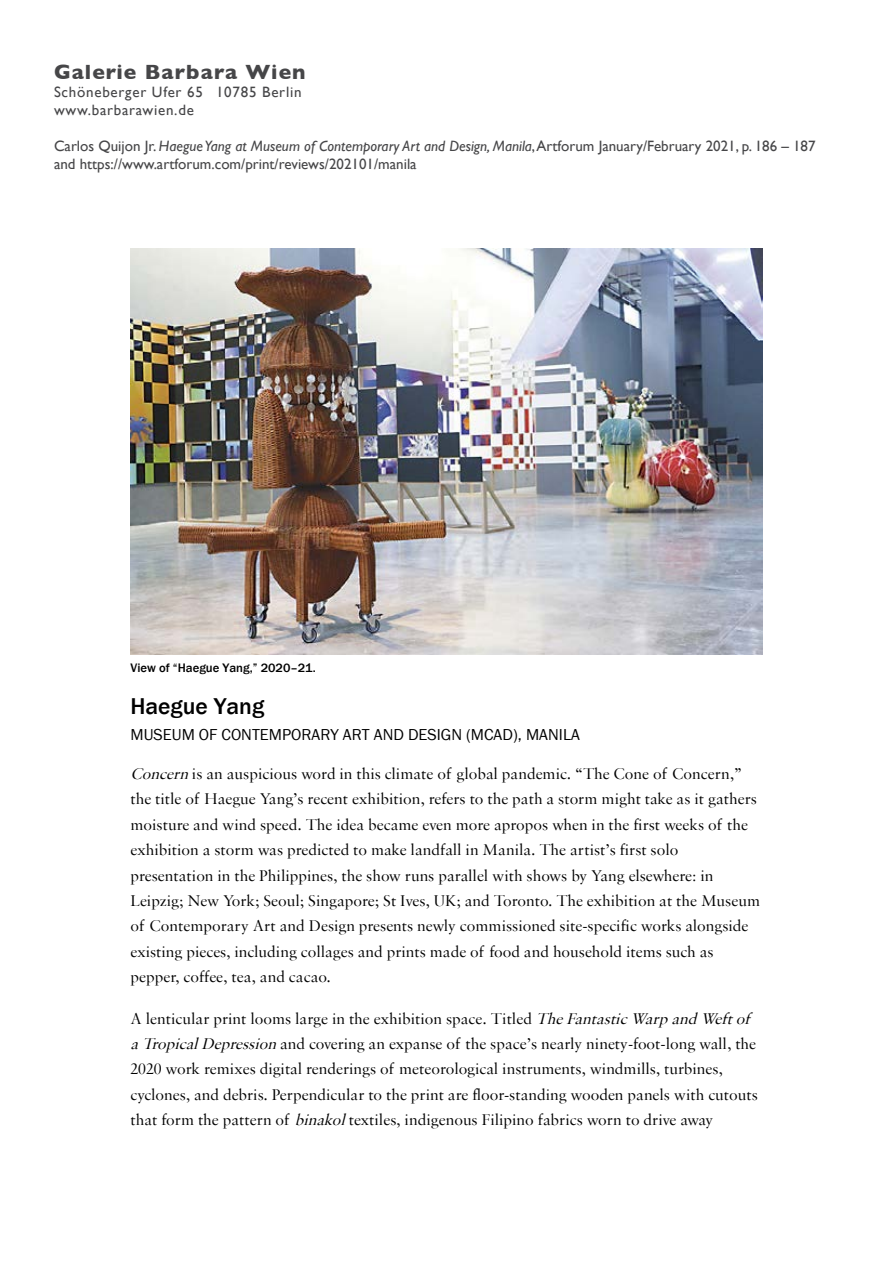
<style>
.page{position:relative;width:893px;height:1263px;background:#fff}
.page>*{position:absolute;margin:0;border:0;box-sizing:border-box;transform-origin:0 0}
.t1{font:500 23.55px "Franklin Gothic URW";color:#000}
.t2{font:700 21px "Gill Sans";letter-spacing:.05em;color:#464648}
.t3{font:16.35px/25.3px "Sabon MTW02";color:#000}
.t4{font:16.35px "Franklin Gothic URW Boo";color:#000}
.t5{font:15px/18px "Gill Sans";color:#464648}
.t6{font:15px/18px "Gill Sans";letter-spacing:.05em;color:#464648}
.t7{font:500 12.6px "Franklin Gothic URW";color:#000}
.s1{font-style:italic}
</style>
<div class="page">
<img style="left:131px;top:249px;width:631px;height:405px">
<p class="t2" style="left:54px;top:55px;width:253px">Galerie Barbara Wien</p>
<p class="t6" style="left:54px;top:82px;width:249px">Schöneberger Ufer 65 10785 Berlin www.barbarawien.de</p>
<p class="t5" style="left:54px;top:136px;width:763px">Carlos Quijon Jr. <span class="s1">Haegue Yang at Museum of Contemporary Art and Design, Manila</span>, Artforum January/February 2021, p. 186 – 187 and https://www.artforum.com/print/reviews/202101/manila</p>
<p class="t7" style="left:131px;top:660px;width:187px">View of “Haegue Yang,” 2020–21.</p>
<h1 class="t1" style="left:131px;top:691px;width:135px">Haegue Yang</h1>
<p class="t4" style="left:131px;top:724px;width:451px">MUSEUM OF CONTEMPORARY ART AND DESIGN (MCAD), MANILA</p>
<p class="t3" style="left:131px;top:760px;width:631px"><span class="s1">Concern</span>is an auspicious word in this climate of global pandemic. “The Cone of Concern,” the title of Haegue Yang’s recent exhibition, refers to the path a storm might take as it gathers moisture and wind speed. The idea became even more apropos when in the first weeks of the exhibition a storm was predicted to make landfall in Manila. The artist’s first solo presentation in the Philippines, the show runs parallel with shows by Yang elsewhere: in Leipzig; New York; Seoul; Singapore; St Ives, UK; and Toronto. The exhibition at the Museum of Contemporary Art and Design presents newly commissioned site-specific works alongside existing pieces, including collages and prints made of food and household items such as pepper, coffee, tea, and cacao.</p>
<p class="t3" style="left:131px;top:1005px;width:629px">A lenticular print looms large in the exhibition space. Titled <span class="s1">TheFantasticWarpandWeftof aTropicalDepression</span>and covering an expanse of the space’s nearly ninety-foot-long wall, the 2020 work remixes digital renderings of meteorological instruments, windmills, turbines, cyclones, and debris. Perpendicular to the print are floor-standing wooden panels with cutouts that form the pattern of <span class="s1">binakol</span>textiles, indigenous Filipino fabrics worn to drive away</p>
</div>
